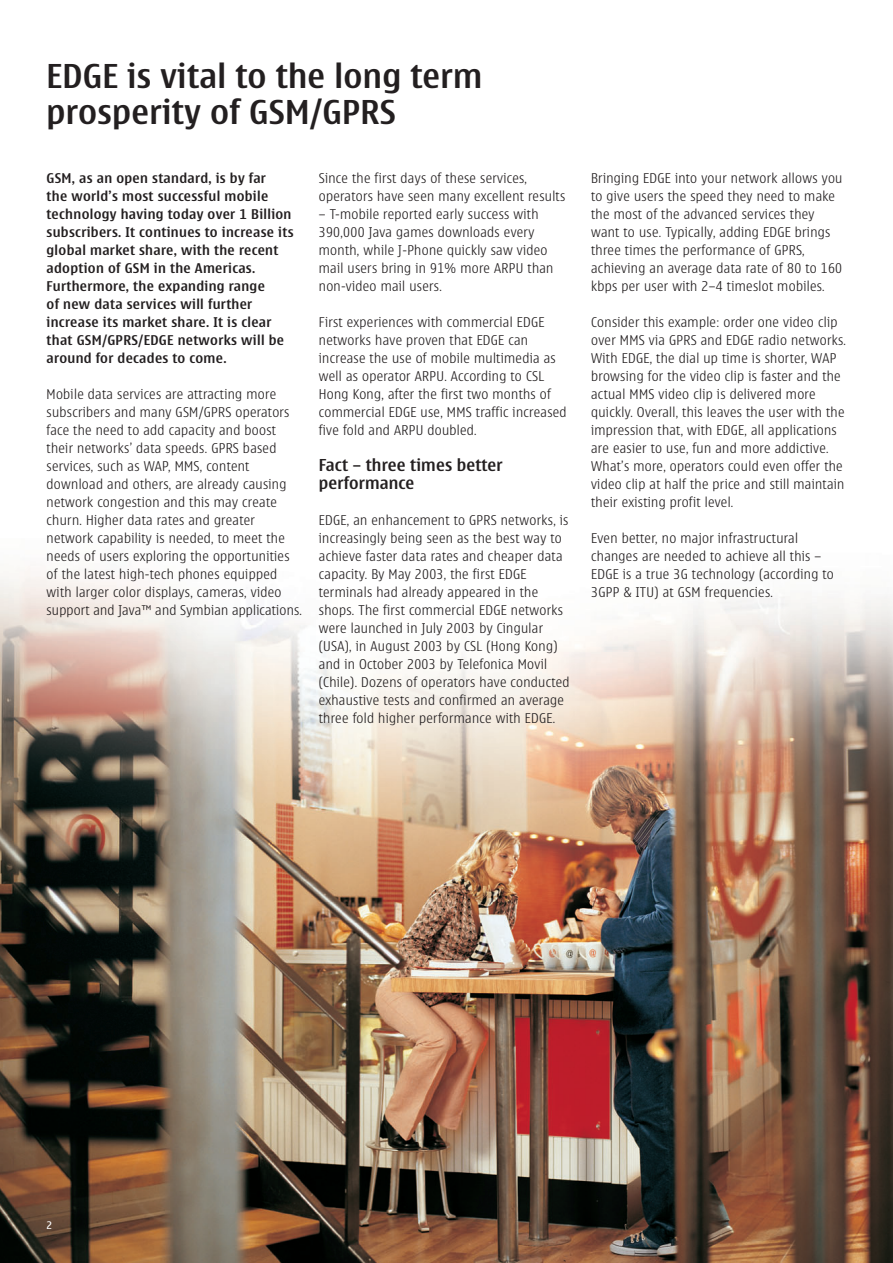
<style>
.page{position:relative;width:893px;height:1263px;background:#fff}
.page>*{position:absolute;margin:0;border:0;box-sizing:border-box;transform-origin:0 0}
.t1{font:600 33px/36px "Nokia Sans";letter-spacing:.01em;color:#231f20}
.t2{font:600 16.5px/18px "Nokia Sans";letter-spacing:.01em;color:#231f20}
.t3{font:300 13.5px/18px "Nokia Sans";letter-spacing:.025em;color:#231f20}
.t4{font:600 13.5px/18px "Nokia Sans";letter-spacing:.025em;color:#231f20}
.t5{font:10.5px "Nokia Sans";color:#fff}
</style>
<div class="page">
<img style="left:0;top:568px;width:892px;height:695px">
<h1 class="t1" style="left:47px;top:60px;width:437px">EDGE is vital to the long term prosperity of GSM/GPRS</h1>
<p class="t4" style="left:47px;top:170px;width:248px">GSM, as an open standard, is by far<br>the world’s most successful mobile technology having today over 1 Billion subscribers. It continues to increase its global market share, with the recent adoption of GSM in the Americas.<br>Furthermore, the expanding range<br>of new data services will further increase its market share. It is clear that GSM/GPRS/EDGE networks will be around for decades to come.</p>
<p class="t3" style="left:47px;top:386px;width:257px">Mobile data services are attracting more subscribers and many GSM/GPRS operators face the need to add capacity and boost their networks’ data speeds. GPRS based services, such as WAP, MMS, content download and others, are already causing network congestion and this may create churn. Higher data rates and greater network capability is needed, to meet the needs of users exploring the opportunities of the latest high-tech phones equipped with larger color displays, cameras, video support and Java™ and Symbian applications.</p>
<p class="t3" style="left:319px;top:170px;width:248px">Since the first days of these services, operators have seen many excellent results</p>
<p class="t3" style="left:319px;top:206px;width:236px">– T-mobile reported early success with 390,000 Java games downloads every month, while J-Phone quickly saw video mail users bring in 91% more ARPU than non-video mail users.</p>
<p class="t3" style="left:319px;top:314px;width:249px">First experiences with commercial EDGE networks have proven that EDGE can increase the use of mobile multimedia as well as operator ARPU. According to CSL Hong Kong, after the first two months of commercial EDGE use, MMS traffic increased five fold and ARPU doubled.</p>
<p class="t2" style="left:319px;top:457px;width:185px">Fact – three times better performance</p>
<p class="t3" style="left:319px;top:512px;width:252px">EDGE, an enhancement to GPRS networks, is increasingly being seen as the best way to achieve faster data rates and cheaper data capacity. By May 2003, the first EDGE terminals had already appeared in the shops. The first commercial EDGE networks were launched in July 2003 by Cingular (USA), in August 2003 by CSL (Hong Kong) and in October 2003 by Telefonica Movil (Chile). Dozens of operators have conducted exhaustive tests and confirmed an average three fold higher performance with EDGE.</p>
<p class="t3" style="left:591px;top:170px;width:253px">Bringing EDGE into your network allows you to give users the speed they need to make the most of the advanced services they want to use. Typically, adding EDGE brings three times the performance of GPRS, achieving an average data rate of 80 to 160 kbps per user with 2–4 timeslot mobiles.</p>
<p class="t3" style="left:591px;top:314px;width:256px">Consider this example: order one video clip over MMS via GPRS and EDGE radio networks.<br>With EDGE, the dial up time is shorter, WAP browsing for the video clip is faster and the actual MMS video clip is delivered more quickly. Overall, this leaves the user with the impression that, with EDGE, all applications are easier to use, fun and more addictive.<br>What’s more, operators could even offer the video clip at half the price and still maintain their existing profit level.</p>
<p class="t3" style="left:591px;top:530px;width:244px">Even better, no major infrastructural changes are needed to achieve all this – EDGE is a true 3G technology (according to 3GPP &amp; ITU) at GSM frequencies.</p>
<p class="t5" style="left:47px;top:1220px;width:7px">2</p>
</div>
